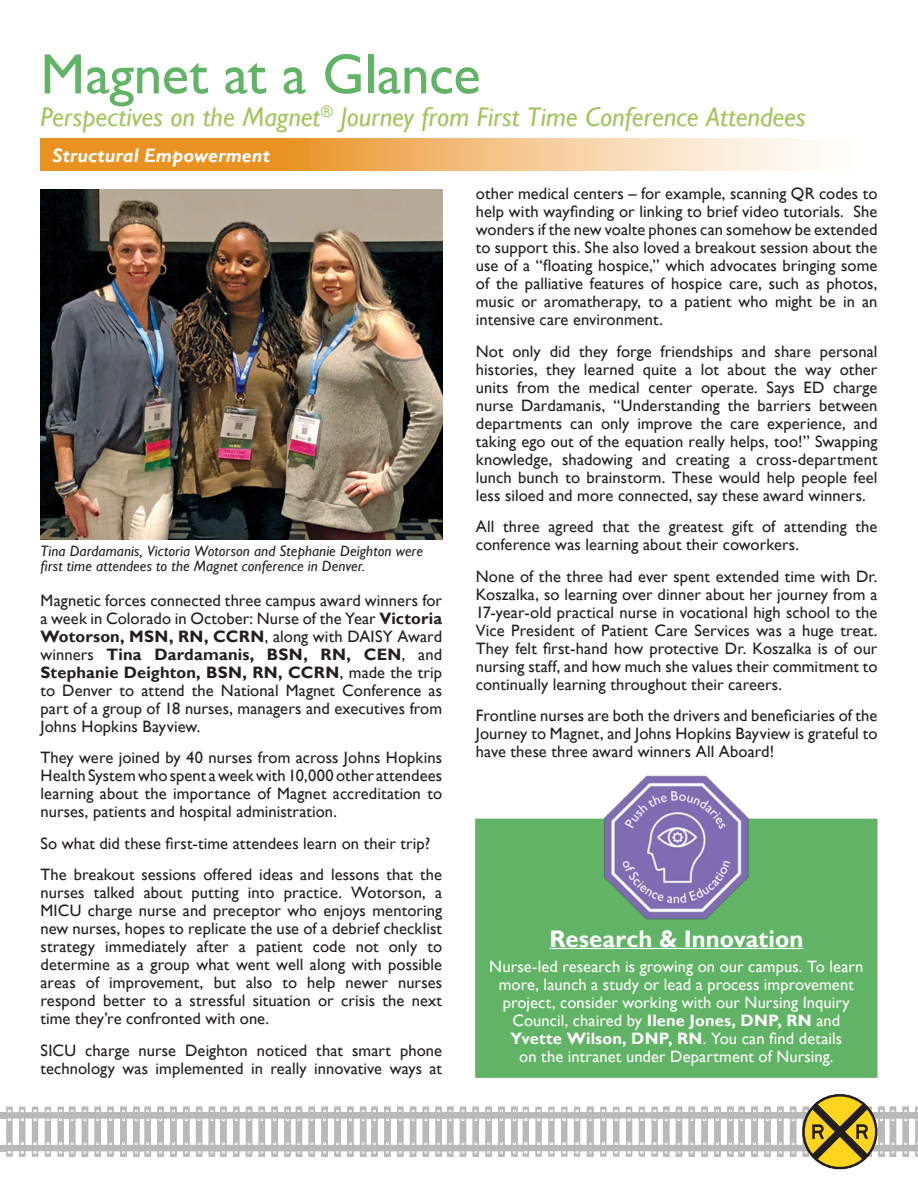
<style>
.page{position:relative;width:918px;height:1188px;background:#fff}
.page>*{position:absolute;margin:0;border:0;box-sizing:border-box;transform-origin:0 0}
.t1{font:57px "Gill Sans";letter-spacing:-.005em;color:#61b365}
.t2{font:italic 27px "Gill Sans";color:#a4c45e}
.t3{font:700 24px "Gill Sans";color:#fff}
.t4{font:italic 700 19.5px "Gill Sans";letter-spacing:.005em;color:#fff}
.t5{font:16.5px/18px "Gill Sans";letter-spacing:.005em;color:#231f20;text-align:justify}
.t6{font:16.5px/18px "Gill Sans";letter-spacing:.005em;color:#fff;text-align:center}
.t7{font:italic 15px/15px "Gill Sans";letter-spacing:.005em;color:#231f20}
.s1{font-weight:700}
</style>
<div class="page">
<svg style="left:0;top:1094px;width:918px;height:76px"></svg>
<svg style="left:40px;top:138px;width:769px;height:33px;background:#f1b971"></svg>
<img style="left:40px;top:189px;width:403px;height:351px">
<div style="left:475px;top:819px;width:403px;height:259px;background:#61b365"></div>
<img style="left:603px;top:775px;width:147px;height:146px">
<hr style="left:549px;top:948px;width:254px;height:1px;background:#fff">
<h1 class="t1" style="left:40px;top:41px;width:442px">Magnet at a Glance</h1>
<h2 class="t2" style="left:40px;top:101px;width:767px">Perspectives on the Magnet<sup>®</sup> Journey from First Time Conference Attendees</h2>
<p class="t4" style="left:52px;top:144px;width:219px">Structural Empowerment</p>
<p class="t7" style="left:40px;top:544px;width:384px">Tina Dardamanis, Victoria Wotorson and Stephanie Deighton were first time attendees to the Magnet conference in Denver.</p>
<p class="t5" style="left:40px;top:591px;width:403px">Magnetic forces connected three campus award winners for a week in Colorado in October: Nurse of the Year <span class="s1">Victoria Wotorson, MSN, RN, CCRN</span>, along with DAISY Award winners <span class="s1">Tina Dardamanis, BSN, RN, CEN</span>, and <span class="s1">Stephanie Deighton, BSN, RN, CCRN</span>, made the trip to Denver to attend the National Magnet Conference as part of a group of 18 nurses, managers and executives from Johns Hopkins Bayview.</p>
<p class="t5" style="left:40px;top:749px;width:403px">They were joined by 40 nurses from across Johns Hopkins Health System who spent a week with 10,000 other attendees learning about the importance of Magnet accreditation to nurses, patients and hospital administration.</p>
<p class="t5" style="left:40px;top:828px;width:403px;line-height:31.5px">So what did these first-time attendees learn on their trip?<br>The breakout sessions offered ideas and lessons that the</p>
<p class="t5" style="left:40px;top:884px;width:403px">nurses talked about putting into practice. Wotorson, a MICU charge nurse and preceptor who enjoys mentoring new nurses, hopes to replicate the use of a debrief checklist strategy immediately after a patient code not only to determine as a group what went well along with possible areas of improvement, but also to help newer nurses respond better to a stressful situation or crisis the next time they’re confronted with one.</p>
<p class="t5" style="left:40px;top:1041px;width:403px">SICU charge nurse Deighton noticed that smart phone technology was implemented in really innovative ways at</p>
<p class="t5" style="left:476px;top:185px;width:403px">other medical centers – for example, scanning QR codes to help with wayfinding or linking to brief video tutorials. She wonders if the new voalte phones can somehow be extended to support this. She also loved a breakout session about the use of a “floating hospice,” which advocates bringing some of the palliative features of hospice care, such as photos, music or aromatherapy, to a patient who might be in an intensive care environment.</p>
<p class="t5" style="left:476px;top:342px;width:403px">Not only did they forge friendships and share personal histories, they learned quite a lot about the way other units from the medical center operate. Says ED charge nurse Dardamanis, “Understanding the barriers between departments can only improve the care experience, and taking ego out of the equation really helps, too!” Swapping knowledge, shadowing and creating a cross-department lunch bunch to brainstorm. These would help people feel less siloed and more connected, say these award winners.</p>
<p class="t5" style="left:476px;top:518px;width:403px">All three agreed that the greatest gift of attending the conference was learning about their coworkers.</p>
<p class="t5" style="left:476px;top:567px;width:403px">None of the three had ever spent extended time with Dr.<br>Koszalka, so learning over dinner about her journey from a 17-year-old practical nurse in vocational high school to the Vice President of Patient Care Services was a huge treat.<br>They felt first-hand how protective Dr. Koszalka is of our nursing staff, and how much she values their commitment to continually learning throughout their careers.</p>
<p class="t5" style="left:476px;top:707px;width:403px">Frontline nurses are both the drivers and beneficiaries of the Journey to Magnet, and Johns Hopkins Bayview is grateful to have these three award winners All Aboard!</p>
<h3 class="t3" style="left:549px;top:924px;width:255px">Research &amp; Innovation</h3>
<p class="t6" style="left:489px;top:958px;width:376px">Nurse-led research is growing on our campus. To learn more, launch a study or lead a process improvement project, consider working with our Nursing Inquiry Council, chaired by <span class="s1">Ilene Jones, DNP, RN</span> and <span class="s1">Yvette Wilson, DNP, RN</span>. You can find details<br>on the intranet under Department of Nursing.</p>
</div>
